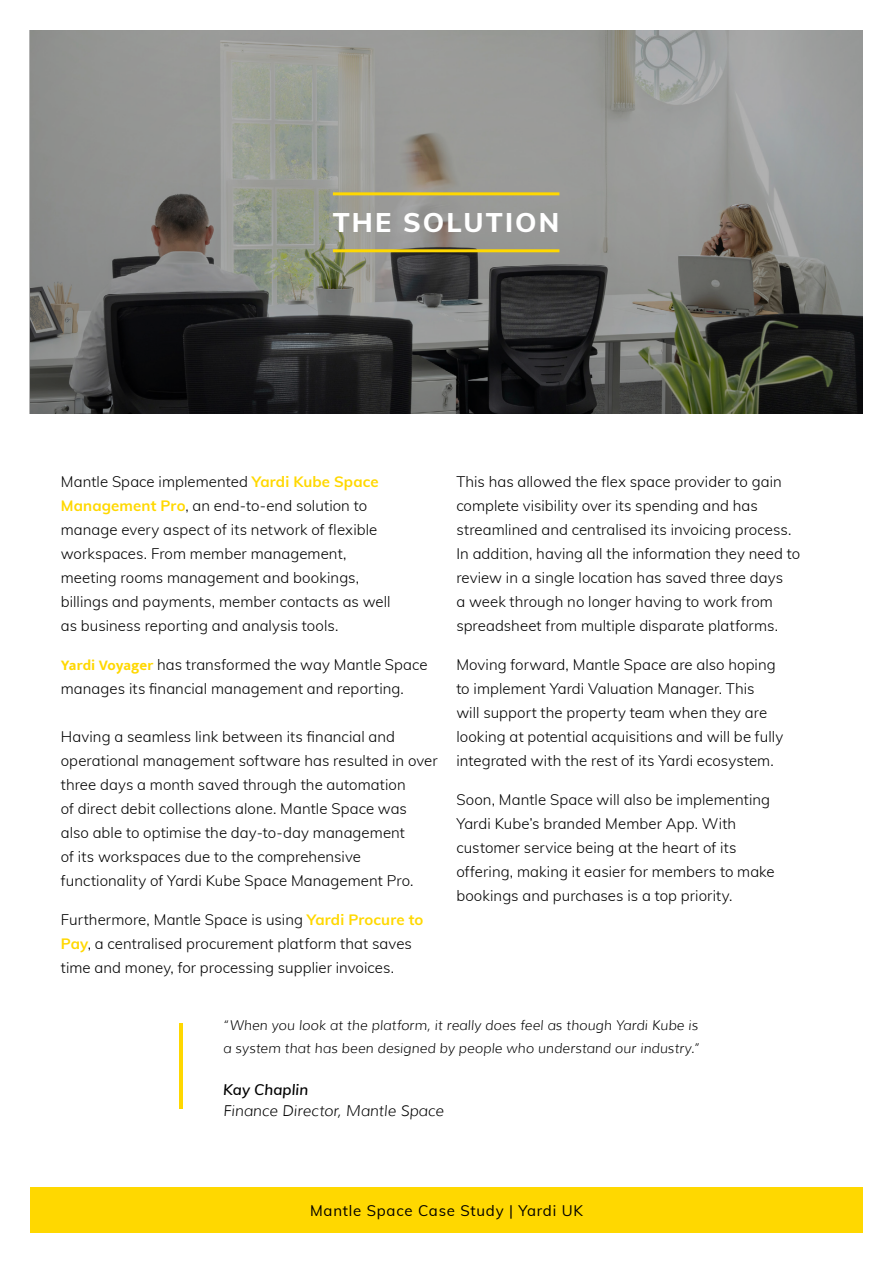
<style>
.page{position:relative;width:893px;height:1263px;background:#fff}
.page>*{position:absolute;margin:0;border:0;box-sizing:border-box;transform-origin:0 0}
.t1{font:800 27px "Muli";letter-spacing:.08em;color:#fff}
.t2{font:300 15px/24px "Muli";letter-spacing:.005em;color:#000}
.t3{font:15px "Muli";letter-spacing:.05em;color:#000}
.t4{font:italic 300 15px "Muli";color:#000}
.t5{font:italic 600 15px "Muli";letter-spacing:.005em;color:#000}
.t6{font:italic 300 13.5px/22.5px "Muli";letter-spacing:.005em;color:#000}
.s1{font-weight:700;color:#ffd800}
.s2{font-family:"Mukta";font-weight:700;color:#ffd800}
</style>
<div class="page">
<svg style="left:29px;top:31px;width:834px;height:383px;background:#757672"></svg>
<hr style="left:333px;top:249px;width:226px;height:3px;background:#ffd800">
<hr style="left:333px;top:192px;width:226px;height:3px;background:#ffd800">
<div style="left:30px;top:1188px;width:833px;height:45px;background:#ffd800"></div>
<hr style="left:179px;top:1023px;width:3px;height:86px;background:#ffd800">
<h1 class="t1" style="left:333px;top:202px;width:228px">THE SOLUTION</h1>
<p class="t2" style="left:61px;top:469px;width:331px">Mantle Space implemented <span class="s1">Yardi Kube Space Management Pro</span>, an end-to-end solution to manage every aspect of its network of flexible workspaces. From member management, meeting rooms management and bookings, billings and payments, member contacts as well as business reporting and analysis tools.</p>
<p class="t2" style="left:61px;top:652px;width:368px"><span class="s2">Yardi Voyager</span> has transformed the way Mantle Space manages its financial management and reporting.</p>
<p class="t2" style="left:61px;top:724px;width:378px">Having a seamless link between its financial and operational management software has resulted in over three days a month saved through the automation<br>of direct debit collections alone. Mantle Space was also able to optimise the day-to-day management<br>of its workspaces due to the comprehensive functionality of Yardi Kube Space Management Pro.</p>
<p class="t2" style="left:61px;top:907px;width:364px">Furthermore, Mantle Space is using <span class="s1">Yardi Procure to<br>Pay</span>, a centralised procurement platform that saves time and money, for processing supplier invoices.</p>
<p class="t2" style="left:456px;top:469px;width:345px">This has allowed the flex space provider to gain complete visibility over its spending and has streamlined and centralised its invoicing process.<br>In addition, having all the information they need to review in a single location has saved three days<br>a week through no longer having to work from spreadsheet from multiple disparate platforms.</p>
<p class="t2" style="left:456px;top:652px;width:328px">Moving forward, Mantle Space are also hoping to implement Yardi Valuation Manager. This<br>will support the property team when they are looking at potential acquisitions and will be fully integrated with the rest of its Yardi ecosystem.</p>
<p class="t2" style="left:456px;top:787px;width:320px">Soon, Mantle Space will also be implementing Yardi Kube’s branded Member App. With customer service being at the heart of its offering, making it easier for members to make bookings and purchases is a top priority.</p>
<p class="t6" style="left:223px;top:1014px;width:479px">“When you look at the platform, it really does feel as though Yardi Kube is a system that has been designed by people who understand our industry.”</p>
<p class="t5" style="left:223px;top:1078px;width:87px">Kay Chaplin</p>
<p class="t4" style="left:223px;top:1101px;width:222px">Finance Director, Mantle Space</p>
<p class="t3" style="left:310px;top:1200px;width:274px">Mantle Space Case Study | Yardi UK</p>
</div>
